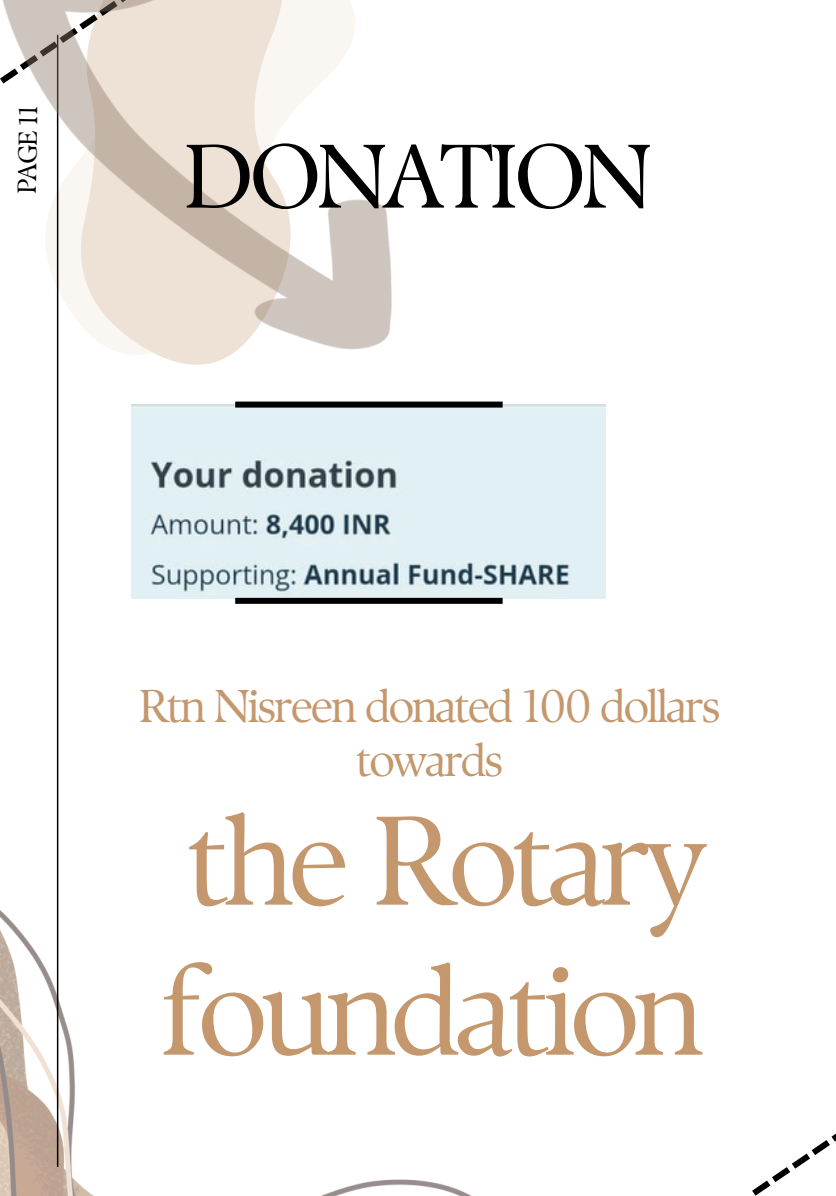
<style>
.page{position:relative;width:836px;height:1196px;background:#fff}
.page>*{position:absolute;margin:0;border:0;box-sizing:border-box;transform-origin:0 0}
.t1{font:126px/150px "TY Serif D";letter-spacing:-.05em;color:#c4976d}
.t2{font:90px "TY Serif D";letter-spacing:-.05em;color:#000}
.t3{font:46px/54px "TY Serif D";letter-spacing:-.05em;color:#c4976d;text-align:center}
.t4{font:26px "TY Serif D";color:#000}
</style>
<div class="page">
<svg style="left:56px;top:350px;width:181px;height:19px"></svg>
<img style="left:0;top:741px;width:470px;height:454px">
<img style="left:131px;top:404px;width:474px;height:194px">
<div style="left:235px;top:401px;width:267px;height:6px;background:#000"></div>
<div style="left:235px;top:598px;width:267px;height:6px;background:#000"></div>
<svg style="left:752px;top:1133px;width:84px;height:62px"></svg>
<hr style="left:57px;top:35px;width:1px;height:1131px;background:#000">
<img style="left:0;top:0;width:391px;height:350px">
<p class="t4" style="left:11px;top:194px;width:91px;rotate:-89deg">PAGE 11</p>
<p class="t2" style="left:183px;top:122px;width:470px">DONATION</p>
<h1 class="t3" style="left:139px;top:678px;width:583px">Rtn Nisreen donated 100 dollars towards</h1>
<h1 class="t1" style="left:159px;top:785px;width:548px">the Rotary foundation</h1>
</div>
